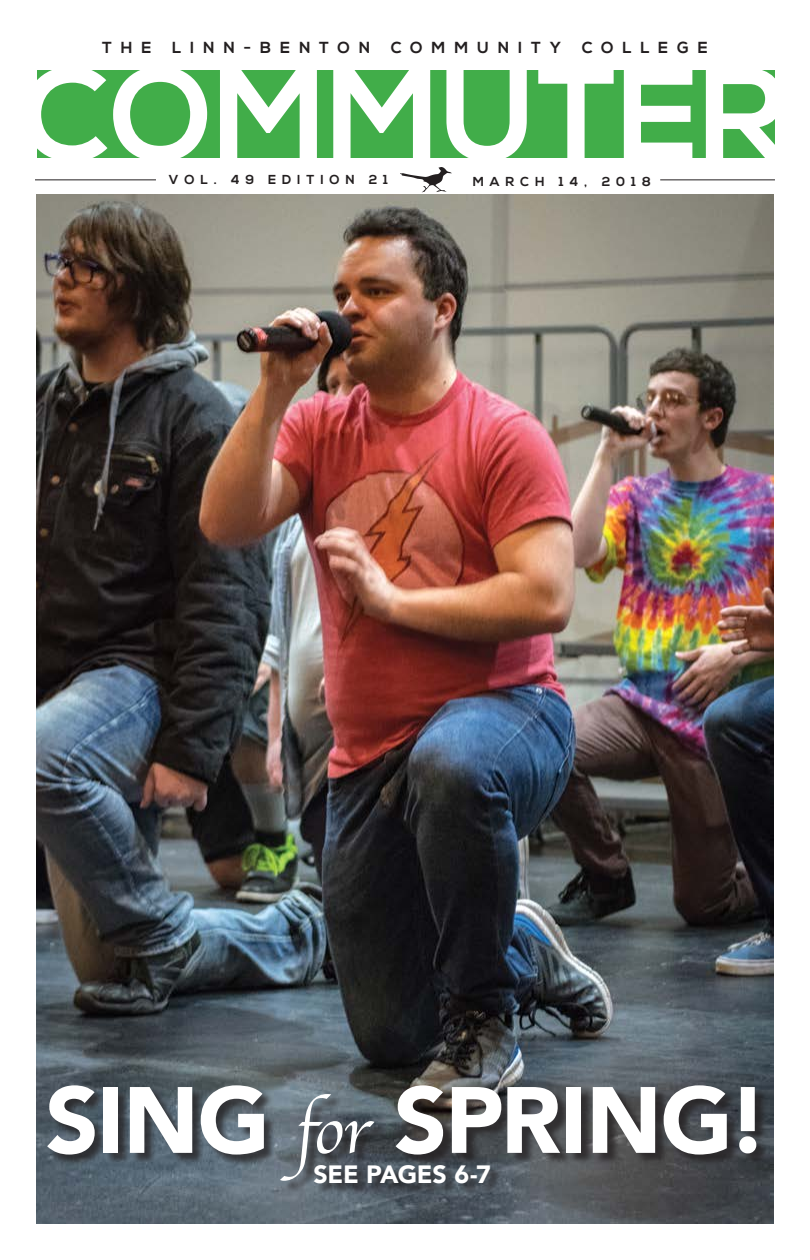
<style>
.page{position:relative;width:810px;height:1260px;background:#fff}
.page>*{position:absolute;margin:0;border:0;box-sizing:border-box;transform-origin:0 0}
.t1{font:900 93px "Avenir";letter-spacing:-.015em;color:#fff}
.t2{font:900 25px "Avenir";letter-spacing:-.01em;color:#fff}
.t3{font:700 16px "Nexa";letter-spacing:.55em;color:#231f20}
.t4{font:700 13px "Nexa";letter-spacing:.45em;color:#231f20}
.s1{font-family:"Apple Chancery";font-weight:400;font-size:68px}
.s2{font-style:inherit}
</style>
<div class="page">
<hr style="left:35px;top:179px;width:121px;height:1px;background:#231f20">
<hr style="left:660px;top:179px;width:115px;height:1px;background:#231f20">
<div style="left:37px;top:70px;width:738px;height:87px;background:#41ad49"></div>
<svg style="left:37px;top:70px;width:70px;height:88px"></svg>
<svg style="left:113px;top:70px;width:94px;height:88px"></svg>
<svg style="left:220px;top:70px;width:97px;height:88px"></svg>
<svg style="left:333px;top:70px;width:194px;height:122px"></svg>
<svg style="left:538px;top:70px;width:76px;height:88px"></svg>
<svg style="left:624px;top:70px;width:68px;height:87px"></svg>
<svg style="left:706px;top:70px;width:69px;height:88px"></svg>
<img style="left:36px;top:195px;width:738px;height:1029px">
<div style="left:49px;top:1087px;width:720px;height:106px;background:#231f20;opacity:.75"></div>
<div style="left:315px;top:1167px;width:187px;height:28px;background:#231f20;opacity:.75"></div>
<p class="t3" style="left:102px;top:38px;width:51px">THE</p>
<p class="t3" style="left:172px;top:38px;width:199px">LINN-BENTON</p>
<p class="t3" style="left:391px;top:38px;width:172px">COMMUNITY</p>
<p class="t3" style="left:582px;top:38px;width:127px">COLLEGE</p>
<p class="t4" style="left:169px;top:172px;width:220px">VOL. 49 EDITION 21</p>
<p class="t4" style="left:473px;top:174px;width:180px">MARCH 14, 2018</p>
<h1 class="t1" style="left:45px;top:1041px;width:725px">SING <span class="s1">for</span> SPRING!</h1>
<h2 class="t2" style="left:313px;top:1153px;width:179px">SEE PAGES <span class="s2">6-7</span></h2>
</div>
